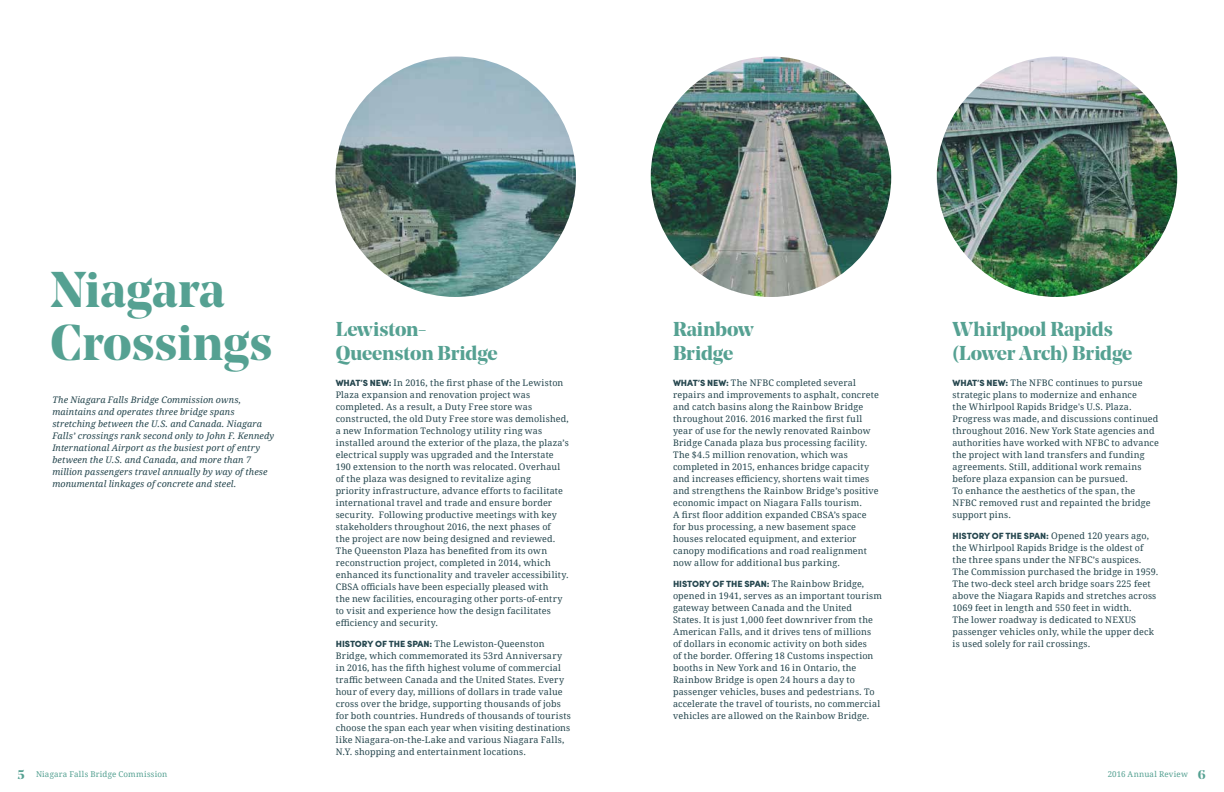
<style>
.page{position:relative;width:1224px;height:792px;background:#fff}
.page>*{position:absolute;margin:0;border:0;box-sizing:border-box;transform-origin:0 0}
.t1{font:700 50px/53px "Noe Display";color:#55a192}
.t2{font:700 20px/24px "Noe Display";letter-spacing:-.005em;color:#55a192}
.t3{font:9px/12px "Droid Serif";letter-spacing:.015em;color:#25464e}
.t4{font:italic 9px/12px "Droid Serif";letter-spacing:.01em;color:#25464e}
.t5{font:900 9px "Sofia Pro";letter-spacing:-.01em;color:#25464e}
.t6{font:8px "Droid Serif";letter-spacing:.025em;color:#55a192}
.s1{font-family:"Sofia Pro";font-weight:900}
.s2{font-family:"Droid Serif";font-weight:400}
.s3{font-family:"Noe Display";font-weight:700;font-size:12.5px}
</style>
<div class="page">
<img style="left:336px;top:57px;width:240px;height:240px;border-radius:120px">
<img style="left:651px;top:57px;width:240px;height:240px;border-radius:120px">
<img style="left:937px;top:57px;width:240px;height:240px;border-radius:120px">
<h1 class="t1" style="left:50px;top:262px;width:223px">Niagara<br>Crossings</h1>
<p class="t4" style="left:52px;top:393px;width:223px">The Niagara Falls Bridge Commission owns, maintains and operates three bridge spans stretching between the U.S. and Canada. Niagara Falls’ crossings rank second only to John F. Kennedy International Airport as the busiest port of entry between the U.S. and Canada, and more than 7 million passengers travel annually by way of these monumental linkages of concrete and steel.</p>
<h2 class="t2" style="left:336px;top:317px;width:164px">Lewiston<sup>_<br></sup>Queenston Bridge</h2>
<p class="t3" style="left:336px;top:376px;width:235px"><span class="s1">WHAT’S NEW:</span> In 2016, the first phase of the Lewiston Plaza expansion and renovation project was completed. As a result, a Duty Free store was constructed, the old Duty Free store was demolished, a new Information Technology utility ring was installed around the exterior of the plaza, the plaza’s electrical supply was upgraded and the Interstate 190 extension to the north was relocated. Overhaul of the plaza was designed to revitalize aging<br>priority infrastructure, advance efforts to facilitate international travel and trade and ensure border security. Following productive meetings with key stakeholders throughout 2016, the next phases of<br>the project are now being designed and reviewed.<br>The Queenston Plaza has benefited from its own reconstruction project, completed in 2014, which enhanced its functionality and traveler accessibility.<br>CBSA officials have been especially pleased with<br>the new facilities, encouraging other ports-of-entry to visit and experience how the design facilitates efficiency and security.</p>
<p class="t3" style="left:336px;top:637px;width:237px"><span class="s1">HISTORY OF THE SPAN:</span> The Lewiston-Queenston Bridge, which commemorated its 53rd Anniversary in 2016, has the fifth highest volume of commercial traffic between Canada and the United States. Every hour of every day, millions of dollars in trade value cross over the bridge, supporting thousands of jobs for both countries. Hundreds of thousands of tourists choose the span each year when visiting destinations like Niagara-on-the-Lake and various Niagara Falls, N.Y. shopping and entertainment locations.</p>
<h2 class="t2" style="left:673px;top:317px;width:82px">Rainbow<br>Bridge</h2>
<p class="t3" style="left:673px;top:376px;width:207px"><span class="s1">WHAT’S NEW:</span> The NFBC completed several repairs and improvements to asphalt, concrete and catch basins along the Rainbow Bridge throughout 2016. 2016 marked the first full year of use for the newly renovated Rainbow Bridge Canada plaza bus processing facility.<br>The $4.5 million renovation, which was completed in 2015, enhances bridge capacity and increases efficiency, shortens wait times and strengthens the Rainbow Bridge’s positive economic impact on Niagara Falls tourism.<br>A first floor addition expanded CBSA’s space for bus processing, a new basement space houses relocated equipment, and exterior canopy modifications and road realignment now allow for additional bus parking.</p>
<p class="t5" style="left:673px;top:576px;width:193px">HISTORY OF THE SPAN: <span class="s2">The Rainbow Bridge,</span></p>
<p class="t3" style="left:673px;top:589px;width:210px">opened in 1941, serves as an important tourism gateway between Canada and the United States. It is just 1,000 feet downriver from the American Falls, and it drives tens of millions<br>of dollars in economic activity on both sides<br>of the border. Offering 18 Customs inspection booths in New York and 16 in Ontario, the Rainbow Bridge is open 24 hours a day to passenger vehicles, buses and pedestrians. To accelerate the travel of tourists, no commercial vehicles are allowed on the Rainbow Bridge.</p>
<h2 class="t2" style="left:953px;top:317px;width:181px">Whirlpool Rapids (Lower Arch) Bridge</h2>
<p class="t3" style="left:953px;top:376px;width:208px"><span class="s1">WHAT’S NEW:</span> The NFBC continues to pursue strategic plans to modernize and enhance<br>the Whirlpool Rapids Bridge's U.S. Plaza.<br>Progress was made, and discussions continued throughout 2016. New York State agencies and authorities have worked with NFBC to advance the project with land transfers and funding agreements. Still, additional work remains before plaza expansion can be pursued.<br>To enhance the aesthetics of the span, the NFBC removed rust and repainted the bridge support pins.</p>
<p class="t3" style="left:953px;top:529px;width:207px"><span class="s1">HISTORY OF THE SPAN:</span> Opened 120 years ago, the Whirlpool Rapids Bridge is the oldest of the three spans under the NFBC’s auspices.<br>The Commission purchased the bridge in 1959.<br>The two-deck steel arch bridge soars 225 feet above the Niagara Rapids and stretches across 1069 feet in length and 550 feet in width.<br>The lower roadway is dedicated to NEXUS passenger vehicles only, while the upper deck is used solely for rail crossings.</p>
<p class="t6" style="left:18px;top:769px;width:151px"><span class="s3">5</span> Niagara Falls Bridge Commission</p>
<p class="t6" style="left:1108px;top:769px;width:99px">2016 Annual Review <span class="s3">6</span></p>
</div>
